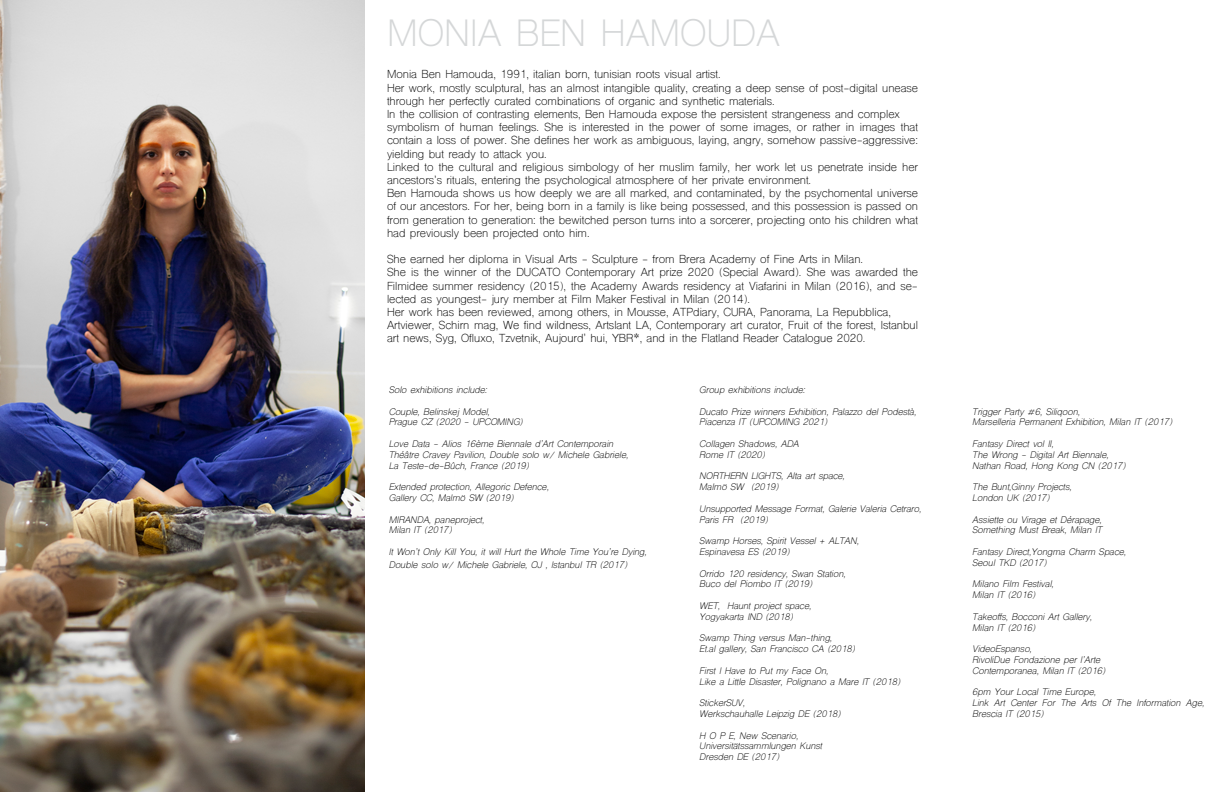
<style>
.page{position:relative;width:1224px;height:792px;background:#fff}
.page>*{position:absolute;margin:0;border:0;box-sizing:border-box;transform-origin:0 0}
.t1{font:36px "Shree Dev 0714";color:#d5d7d8}
.t2{font:11px/13.2px "Shree Dev 0714";color:#000}
.t3{font:italic 9px/10.8px "Shree Dev 0714";color:#000}
</style>
<div class="page">
<img style="left:0;top:0;width:365px;height:792px">
<h1 class="t1" style="left:387px;top:11px;width:394px">MONIA BEN HAMOUDA</h1>
<p class="t2" style="left:387px;top:69px;width:533px">Monia Ben Hamouda, 1991, italian born, tunisian roots visual artist.<br>Her work, mostly sculptural, has an almost intangible quality, creating a deep sense of post-digital unease through her perfectly curated combinations of organic and synthetic materials.<br>In the collision of contrasting elements, Ben Hamouda expose the persistent strangeness and complex symbolism of human feelings. She is interested in the power of some images, or rather in images that contain a loss of power. She defines her work as ambiguous, laying, angry, somehow passive-aggressive: yielding but ready to attack you.<br>Linked to the cultural and religious simbology of her muslim family, her work let us penetrate inside her ancestors’s rituals, entering the psychological atmosphere of her private environment.<br>Ben Hamouda shows us how deeply we are all marked, and contaminated, by the psychomental universe of our ancestors. For her, being born in a family is like being possessed, and this possession is passed on from generation to generation: the bewitched person turns into a sorcerer, projecting onto his children what had previously been projected onto him.</p>
<p class="t2" style="left:387px;top:254px;width:533px">She earned her diploma in Visual Arts - Sculpture - from Brera Academy of Fine Arts in Milan.<br>She is the winner of the DUCATO Contemporary Art prize 2020 (Special Award). She was awarded the Filmidee summer residency (2015), the Academy Awards residency at Viafarini in Milan (2016), and se&shy;lected as youngest- jury member at Film Maker Festival in Milan (2014).<br>Her work has been reviewed, among others, in Mousse, ATPdiary, CURA, Panorama, La Repubblica, Artviewer, Schirn mag, We find wildness, Artslant LA, Contemporary art curator, Fruit of the forest, Istanbul art news, Syg, Ofluxo, Tzvetnik, Aujourd’ hui, YBR*, and in the Flatland Reader Catalogue 2020.</p>
<p class="t3" style="left:389px;top:385px;width:100px">Solo exhibitions include:</p>
<p class="t3" style="left:389px;top:407px;width:135px">Couple, Belinskej Model,<br>Prague CZ (2020 - UPCOMING)</p>
<p class="t3" style="left:389px;top:439px;width:241px">Love Data - Alios 16ème Biennale d’Art Contemporain<br>Théâtre Cravey Pavilion, Double solo w/ Michele Gabriele,<br>La Teste-de-Bûch, France (2019)</p>
<p class="t3" style="left:389px;top:483px;width:161px">Extended protection, Allegoric Defence,<br>Gallery CC, Malmö SW (2019)</p>
<p class="t3" style="left:389px;top:515px;width:97px">MIRANDA, paneproject,<br>Milan IT (2017)</p>
<p class="t3" style="left:389px;top:546px;width:259px;line-height:13.2px">It Won’t Only Kill You, it will Hurt the Whole Time You’re Dying,<br>Double solo w/ Michele Gabriele, OJ , Istanbul TR (2017)</p>
<p class="t3" style="left:699px;top:385px;width:107px">Group exhibitions include:</p>
<p class="t3" style="left:699px;top:407px;width:218px">Ducato Prize winners Exhibition, Palazzo del Podestà,<br>Piacenza IT (UPCOMING 2021)</p>
<p class="t3" style="left:699px;top:439px;width:101px">Collagen Shadows, ADA<br>Rome IT (2020)</p>
<p class="t3" style="left:699px;top:472px;width:147px">NORTHERN LIGHTS, Alta art space,<br>Malmö SW (2019)</p>
<p class="t3" style="left:699px;top:504px;width:223px">Unsupported Message Format, Galerie Valeria Cetraro,<br>Paris FR (2019)</p>
<p class="t3" style="left:699px;top:537px;width:161px">Swamp Horses, Spirit Vessel + ALTAN,<br>Espinavesa ES (2019)</p>
<p class="t3" style="left:699px;top:569px;width:148px">Orrido 120 residency, Swan Station,<br>Buco del Piombo IT (2019)</p>
<p class="t3" style="left:699px;top:601px;width:113px">WET, Haunt project space,<br>Yogyakarta IND (2018)</p>
<p class="t3" style="left:699px;top:634px;width:157px">Swamp Thing versus Man-thing,<br>Et.al gallery, San Francisco CA (2018)</p>
<p class="t3" style="left:699px;top:666px;width:202px">First I Have to Put my Face On,<br>Like a Little Disaster, Polignano a Mare IT (2018)</p>
<p class="t3" style="left:699px;top:699px;width:143px">StickerSUV,<br>Werkschauhalle Leipzig DE (2018)</p>
<p class="t3" style="left:699px;top:731px;width:124px">H O P E, New Scenario,<br>Universitätssammlungen Kunst<br>Dresden DE (2017)</p>
<p class="t3" style="left:972px;top:407px;width:201px">Trigger Party #6, Siliqoon,<br>Marselleria Permanent Exhibition, Milan IT (2017)</p>
<p class="t3" style="left:972px;top:439px;width:155px">Fantasy Direct vol II,<br>The Wrong - Digital Art Biennale,<br>Nathan Road, Hong Kong CN (2017)</p>
<p class="t3" style="left:972px;top:483px;width:101px">The Bunt,Ginny Projects,<br>London UK (2017)</p>
<p class="t3" style="left:972px;top:515px;width:131px">Assiette ou Virage et Dérapage,<br>Something Must Break, Milan IT</p>
<p class="t3" style="left:972px;top:547px;width:155px">Fantasy Direct,Yongma Charm Space,<br>Seoul TKD (2017)</p>
<p class="t3" style="left:972px;top:580px;width:83px">Milano Film Festival,<br>Milan IT (2016)</p>
<p class="t3" style="left:972px;top:612px;width:121px">Takeoffs, Bocconi Art Gallery,<br>Milan IT (2016)</p>
<p class="t3" style="left:972px;top:645px;width:135px">VideoEspanso,<br>RivoliDue Fondazione per l’Arte<br>Contemporanea, Milan IT (2016)</p>
<p class="t3" style="left:972px;top:688px;width:234px">6pm Your Local Time Europe,<br>Link Art Center For The Arts Of The Information Age,<br>Brescia IT (2015)</p>
</div>
